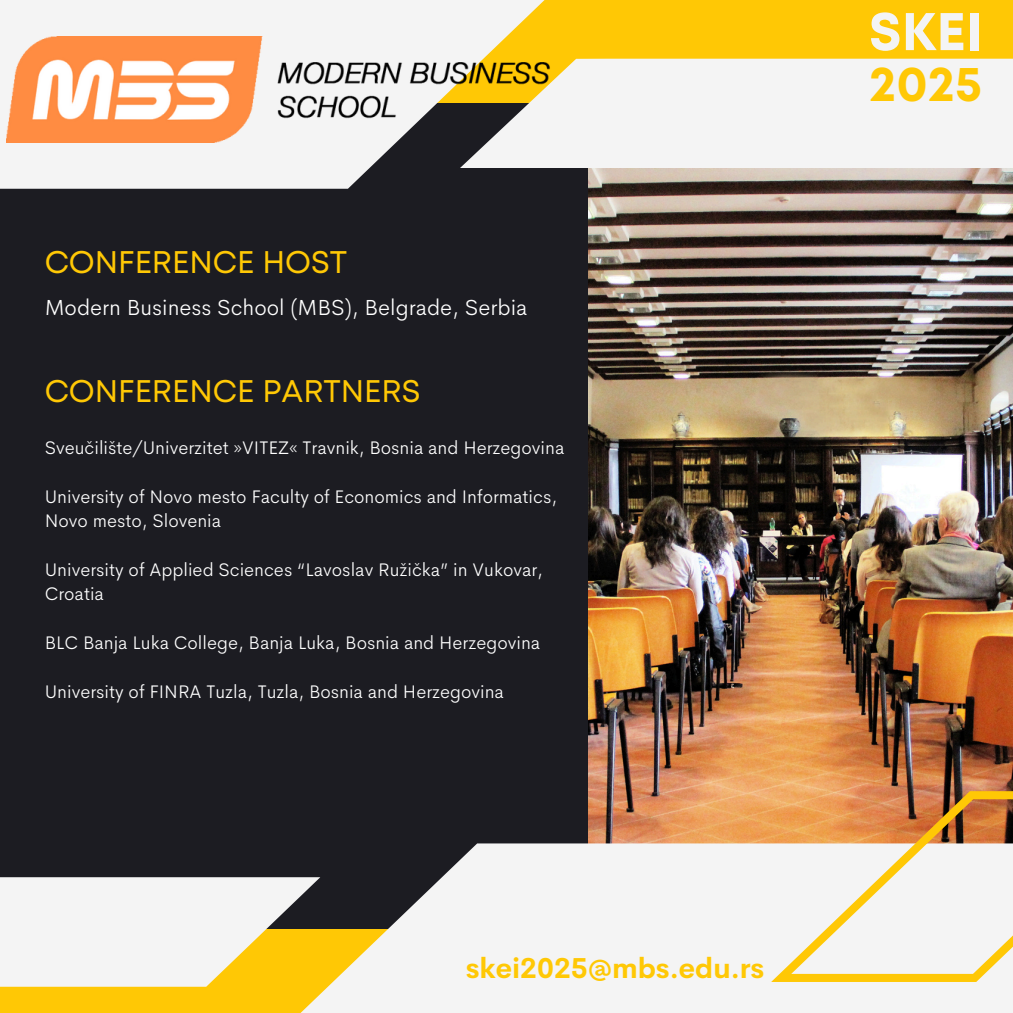
<style>
.page{position:relative;width:1013px;height:1013px;background:#fff}
.page>*{position:absolute;margin:0;border:0;box-sizing:border-box;transform-origin:0 0}
.t1{font:700 52.88px "Mont";color:#f4f4f4}
.t2{font:700 49.5px "Mont";color:#ffc805}
.t3{font:31.25px "Mont";color:#ffc805}
.t4{font:700 28.25px "Cerebri Sans";color:#ffc805}
.t5{font:300 22px "Cerebri Sans";color:#fff}
.t6{font:300 18.5px/24.4px "Cerebri Sans";color:#fff}
</style>
<div class="page">
<div style="left:0;top:0;width:1012px;height:1012px;background:#1c1c22"></div>
<img style="left:588px;top:168px;width:424px;height:675px">
<div style="left:0;top:0;width:1012px;height:103px;background:#ffc805"></div>
<svg style="left:0;top:0;width:544px;height:189px;background:#d7d5d3"></svg>
<div style="left:0;top:929px;width:1012px;height:83px;background:#ffc805"></div>
<svg style="left:301px;top:843px;width:711px;height:169px;fill:#f4f4f4"></svg>
<svg style="left:0;top:877px;width:320px;height:109px;fill:#f4f4f4"></svg>
<div style="left:460px;top:59px;width:552px;height:109px;background:#f4f4f4"></div>
<svg style="left:771px;top:791px;width:241px;height:190px;background:#ebd2b1"></svg>
<img style="left:6px;top:36px;width:573px;height:106px">
<h1 class="t3" style="left:45px;top:250px;width:304px">CONFERENCE HOST</h1>
<p class="t5" style="left:45px;top:292px;width:484px">Modern Business School (MBS), Belgrade, Serbia</p>
<h2 class="t3" style="left:45px;top:379px;width:377px">CONFERENCE PARTNERS</h2>
<h4 class="t6" style="left:45px;top:435px;width:521px">Sveučilište/Univerzitet »VITEZ« Travnik, Bosnia and Herzegovina</h4>
<h2 class="t6" style="left:45px;top:484px;width:514px">University of Novo mesto Faculty of Economics and Informatics,</h2>
<p class="t6" style="left:45px;top:508px;width:178px">Novo mesto, Slovenia</p>
<p class="t6" style="left:45px;top:557px;width:500px">University of Applied Sciences “Lavoslav Ružička” in Vukovar,<br>Croatia</p>
<p class="t6" style="left:45px;top:630px;width:497px">BLC Banja Luka College, Banja Luka, Bosnia and Herzegovina</p>
<p class="t6" style="left:45px;top:679px;width:461px">University of FINRA Tuzla, Tuzla, Bosnia and Herzegovina</p>
<p class="t4" style="left:466px;top:950px;width:300px">skei2025@mbs.edu.rs</p>
<p class="t1" style="left:868px;top:12px;width:115px">SKEI</p>
<h1 class="t2" style="left:869px;top:65px;width:114px">2025</h1>
</div>
